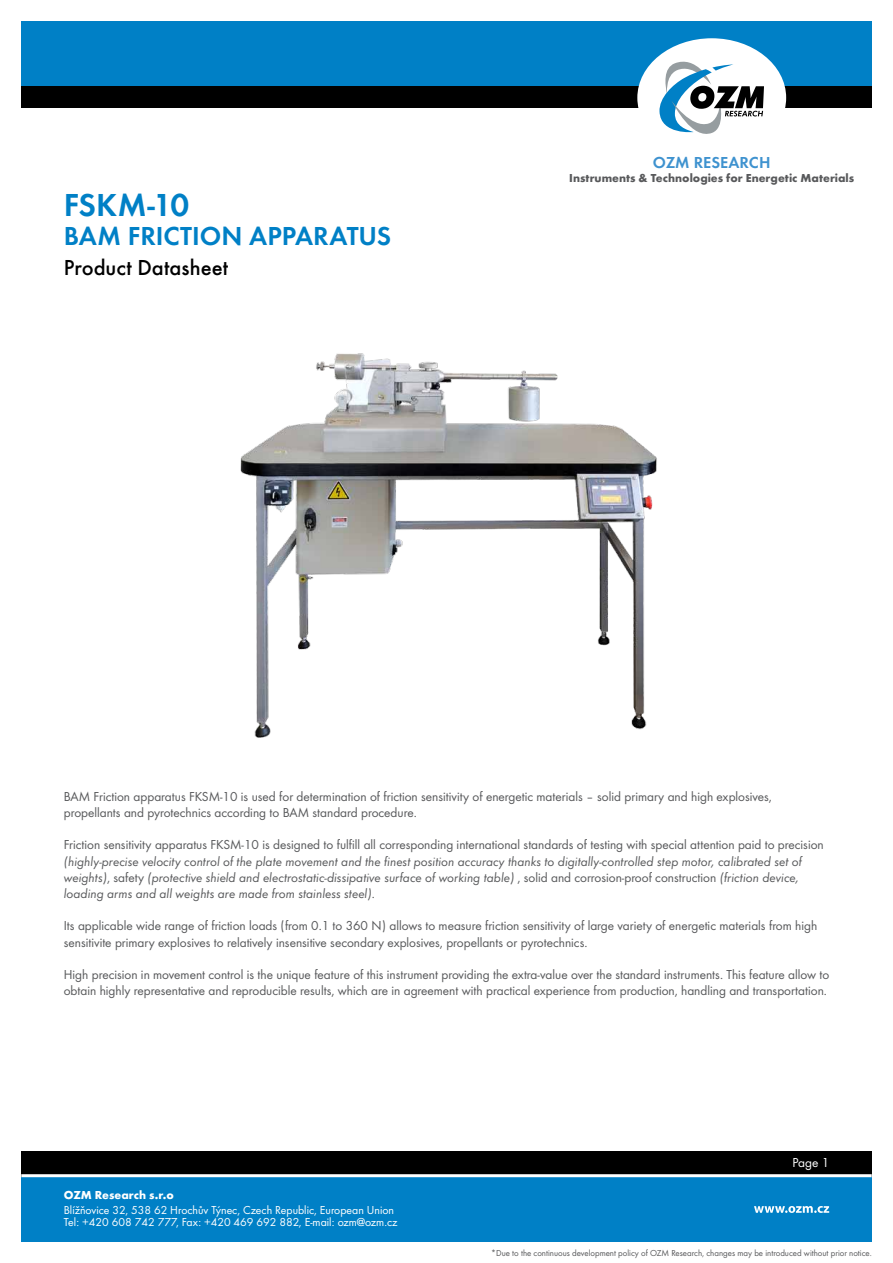
<style>
.page{position:relative;width:893px;height:1263px;background:#fff}
.page>*{position:absolute;margin:0;border:0;box-sizing:border-box;transform-origin:0 0}
.t1{font:33px "Futura Dem";color:#0080c6}
.t2{font:27px "Futura Dem";color:#0080c6}
.t3{font:500 22.5px "Futura";color:#000}
.t4{font:16.5px "Futura Dem";color:#3e92cf}
.t5{font:13.5px/16.2px "Futura Boo";color:#58595b}
.t6{font:13.5px/16.2px "Futura Boo Obl";color:#58595b}
.t7{font:13.5px "Futura Boo";color:#fff}
.t8{font:12px/12px "Futura Boo";color:#fff}
.t9{font:700 12px "Futura";color:#58595b}
.t10{font:700 12px "Futura";color:#fff}
.t11{font:9px "Futura Boo";color:#58595b}
.s1{font-family:"Futura Boo"}
</style>
<div class="page">
<div style="left:21px;top:1177px;width:851px;height:65px;background:#0080c6"></div>
<div style="left:21px;top:1152px;width:851px;height:25px;background:#000"></div>
<hr style="left:21px;top:1174px;width:851px;height:3px;background:#fff">
<svg style="left:754px;top:1206px;width:75px;height:7px"></svg>
<div style="left:21px;top:21px;width:851px;height:87px;background:#0080c6"></div>
<div style="left:21px;top:86px;width:851px;height:22px;background:#000"></div>
<div style="left:637px;top:38px;width:149px;height:119px;background:#fff;border-radius:50%"></div>
<svg style="left:659px;top:61px;width:105px;height:73px"></svg>
<img style="left:240px;top:353px;width:417px;height:385px">
<h1 class="t1" style="left:64px;top:185px;width:127px">FSKM-10</h1>
<h2 class="t2" style="left:64px;top:219px;width:249px">BAM FRICTION APPARAT</h2>
<h2 class="t2" style="left:359px;top:219px;width:32px">US</h2>
<h3 class="t3" style="left:64px;top:254px;width:166px">Product Datasheet</h3>
<p class="t4" style="left:653px;top:152px;width:119px">OZM RESEARCH</p>
<p class="t9" style="left:569px;top:170px;width:286px">Instruments &amp; Technologies for Energetic Materials</p>
<p class="t5" style="left:64px;top:788px;width:710px">BAM Friction apparatus FKSM-10 is used for determination of friction sensitivity of energetic materials – solid primary and high explosives, propellants and pyrotechnics according to BAM standard procedure.</p>
<p class="t5" style="left:64px;top:837px;width:761px">Friction sensitivity apparatus FKSM-10 is designed to fulfill all corresponding international standards of testing with special attention paid to precision</p>
<p class="t6" style="left:64px;top:853px;width:740px">(highly-precise velocity control of the plate movement and the finest position accuracy thanks to digitally-controlled step motor, calibrated set of weights)<span class="s1">, safety</span> (protective shield and electrostatic-dissipative surface of working table) <span class="s1">, solid and corrosion-proof construction</span> (friction device, loading arms and all weights are made from stainless steel)<span class="s1">.</span></p>
<p class="t5" style="left:64px;top:918px;width:755px">Its applicable wide range of friction loads (from 0.1 to 360 N) allows to measure friction sensitivity of large variety of energetic materials from high sensitivite primary explosives to relatively insensitive secondary explosives, propellants or pyrotechnics.</p>
<p class="t5" style="left:64px;top:966px;width:767px">High precision in movement control is the unique feature of this instrument providing the extra-value over the standard instruments. This feature allow to obtain highly representative and reproducible results, which are in agreement with practical experience from production, handling and transportation.</p>
<p class="t10" style="left:64px;top:1187px;width:112px">OZM Research s.r.o</p>
<p class="t8" style="left:64px;top:1204px;width:335px">Blížňovice 32, 538 62 Hrochův Týnec, Czech Republic, European Union<br>Tel: +420 608 742 777, Fax: +420 469 692 882, E-mail: ozm@ozm.cz</p>
<p class="t7" style="left:792px;top:1155px;width:38px">Page 1</p>
<p class="t11" style="left:491px;top:1247px;width:382px">*Due to the continuous development policy of OZM Research, changes may be introduced without prior notice.</p>
</div>
